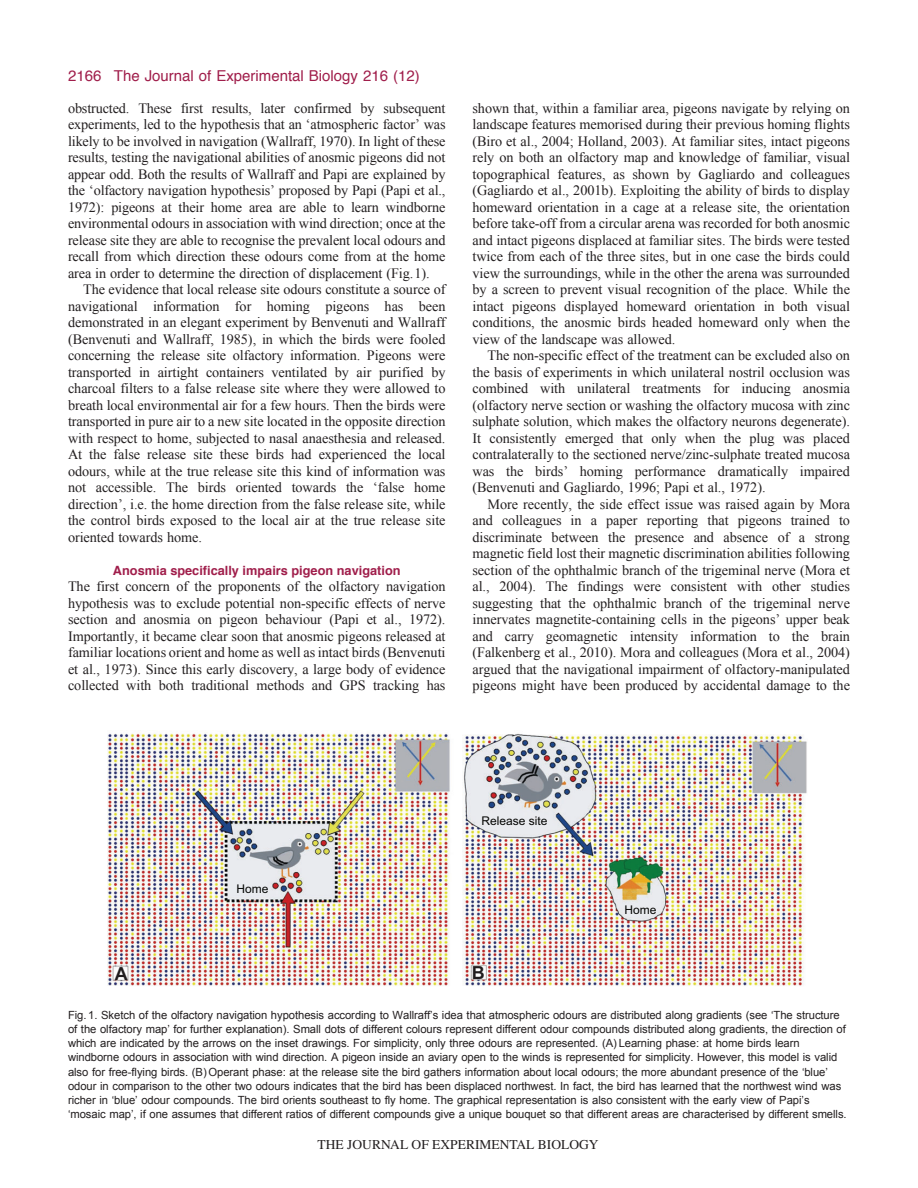
<style>
.page{position:relative;width:918px;height:1188px;background:#fff}
.page>*{position:absolute;margin:0;border:0;box-sizing:border-box;transform-origin:0 0}
.t1{font:700 18px "Arial";color:#201d1e}
.t2{font:15px "Helvetica";color:#a01e4b}
.t3{font:14.25px/16.5px "Times New Roman";letter-spacing:-.005em;color:#231f20;text-align:justify}
.t4{font:13.5px "Times";color:#231f20}
.t5{font:700 12.75px "Helvetica";color:#a01e4b}
.t6{font:12px "Arial";color:#040503}
.t7{font:11.25px/14.2px "Arial";letter-spacing:-.005em;color:#231f20}
</style>
<div class="page">
<img style="left:108px;top:733px;width:699px;height:253px">
<p class="t2" style="left:114px;top:69px;width:307px">The Journal of Experimental Biology 216 (12)</p>
<p class="t2" style="left:68px;top:69px;width:35px">2166</p>
<p class="t3" style="left:68px;top:99px;width:379px">obstructed. These first results, later confirmed by subsequent experiments, led to the hypothesis that an ‘atmospheric factor’ was likely to be involved in navigation (Wallraff, 1970). In light of these results, testing the navigational abilities of anosmic pigeons did not appear odd. Both the results of Wallraff and Papi are explained by the ‘olfactory navigation hypothesis’ proposed by Papi (Papi et al., 1972): pigeons at their home area are able to learn windborne environmental odours in association with wind direction; once at the release site they are able to recognise the prevalent local odours and recall from which direction these odours come from at the home area in order to determine the direction of displacement (Fig.1).</p>
<p class="t3" style="left:68px;top:281px;width:379px;text-indent:15px">The evidence that local release site odours constitute a source of navigational information for homing pigeons has been demonstrated in an elegant experiment by Benvenuti and Wallraff (Benvenuti and Wallraff, 1985), in which the birds were fooled concerning the release site olfactory information. Pigeons were transported in airtight containers ventilated by air purified by charcoal filters to a false release site where they were allowed to breath local environmental air for a few hours. Then the birds were transported in pure air to a new site located in the opposite direction with respect to home, subjected to nasal anaesthesia and released.<br>At the false release site these birds had experienced the local odours, while at the true release site this kind of information was not accessible. The birds oriented towards the ‘false home direction’, i.e. the home direction from the false release site, while the control birds exposed to the local air at the true release site oriented towards home.</p>
<p class="t5" style="left:113px;top:565px;width:289px">Anosmia specifically impairs pigeon navigation</p>
<p class="t3" style="left:68px;top:578px;width:379px">The first concern of the proponents of the olfactory navigation hypothesis was to exclude potential non-specific effects of nerve section and anosmia on pigeon behaviour (Papi et al., 1972).<br>Importantly, it became clear soon that anosmic pigeons released at familiar locations orient and home as well as intact birds (Benvenuti et al., 1973). Since this early discovery, a large body of evidence collected with both traditional methods and GPS tracking has</p>
<p class="t3" style="left:472px;top:99px;width:379px">shown that, within a familiar area, pigeons navigate by relying on landscape features memorised during their previous homing flights (Biro et al., 2004; Holland, 2003). At familiar sites, intact pigeons rely on both an olfactory map and knowledge of familiar, visual topographical features, as shown by Gagliardo and colleagues (Gagliardo et al., 2001b). Exploiting the ability of birds to display homeward orientation in a cage at a release site, the orientation before take-off from a circular arena was recorded for both anosmic and intact pigeons displaced at familiar sites. The birds were tested twice from each of the three sites, but in one case the birds could view the surroundings, while in the other the arena was surrounded by a screen to prevent visual recognition of the place. While the intact pigeons displayed homeward orientation in both visual conditions, the anosmic birds headed homeward only when the view of the landscape was allowed.</p>
<p class="t3" style="left:472px;top:347px;width:379px;text-indent:15px">The non-specific effect of the treatment can be excluded also on the basis of experiments in which unilateral nostril occlusion was combined with unilateral treatments for inducing anosmia (olfactory nerve section or washing the olfactory mucosa with zinc sulphate solution, which makes the olfactory neurons degenerate).<br>It consistently emerged that only when the plug was placed contralaterally to the sectioned nerve/zinc-sulphate treated mucosa was the birds’ homing performance dramatically impaired (Benvenuti and Gagliardo, 1996; Papi et al., 1972).</p>
<p class="t3" style="left:472px;top:495px;width:379px;text-indent:15px">More recently, the side effect issue was raised again by Mora and colleagues in a paper reporting that pigeons trained to discriminate between the presence and absence of a strong magnetic field lost their magnetic discrimination abilities following section of the ophthalmic branch of the trigeminal nerve (Mora et al., 2004). The findings were consistent with other studies suggesting that the ophthalmic branch of the trigeminal nerve innervates magnetite-containing cells in the pigeons’ upper beak and carry geomagnetic intensity information to the brain (Falkenberg et al., 2010). Mora and colleagues (Mora et al., 2004) argued that the navigational impairment of olfactory-manipulated pigeons might have been produced by accidental damage to the</p>
<p class="t6" style="left:237px;top:884px;width:34px">Home</p>
<p class="t6" style="left:482px;top:817px;width:68px">Release site</p>
<p class="t6" style="left:625px;top:905px;width:34px">Home</p>
<p class="t1" style="left:115px;top:963px;width:14px">A</p>
<p class="t1" style="left:472px;top:963px;width:14px">B</p>
<p class="t7" style="left:68px;top:1008px;width:780px">Fig. 1. Sketch of the olfactory navigation hypothesis according to Wallraff’s idea that atmospheric odours are distributed along gradients (see ‘The structure of the olfactory map’ for further explanation). Small dots of different colours represent different odour compounds distributed along gradients, the direction of which are indicated by the arrows on the inset drawings. For simplicity, only three odours are represented. (A) Learning phase: at home birds learn windborne odours in association with wind direction. A pigeon inside an aviary open to the winds is represented for simplicity. However, this model is valid also for free-flying birds. (B) Operant phase: at the release site the bird gathers information about local odours; the more abundant presence of the ‘blue’ odour in comparison to the other two odours indicates that the bird has been displaced northwest. In fact, the bird has learned that the northwest wind was richer in ‘blue’ odour compounds. The bird orients southeast to fly home. The graphical representation is also consistent with the early view of Papi’s ‘mosaic map’, if one assumes that different ratios of different compounds give a unique bouquet so that different areas are characterised by different smells.</p>
<p class="t4" style="left:318px;top:1137px;width:282px">THE JOURNAL OF EXPERIMENTAL BIOLOGY</p>
</div>
